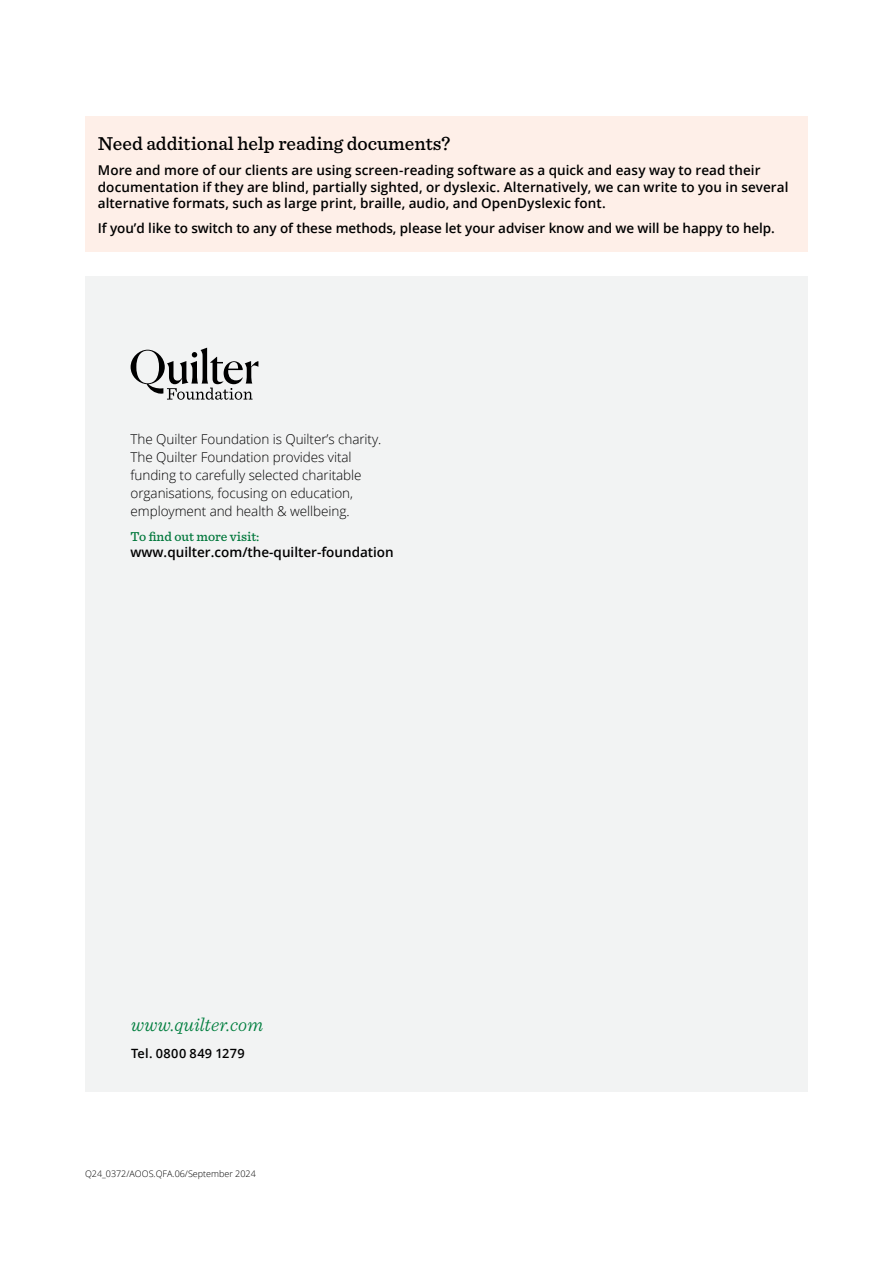
<style>
.page{position:relative;width:893px;height:1263px;background:#fff}
.page>*{position:absolute;margin:0;border:0;box-sizing:border-box;transform-origin:0 0}
.t1{font:500 19.5px "Sentinel";color:#000}
.t2{font:italic 300 19.5px "Sentinel";color:#007e3e}
.t3{font:600 13.5px/16.5px "Open Sans";letter-spacing:.005em;color:#000}
.t4{font:300 13.5px/18px "Open Sans";letter-spacing:-.005em;color:#000}
.t5{font:500 13.5px "Sentinel";color:#007e3e}
.t6{font:600 12.75px "Open Sans";letter-spacing:.02em;color:#000}
.t7{font:300 9px "Open Sans";color:#000}
</style>
<div class="page">
<div style="left:85px;top:276px;width:723px;height:816px;background:#f2f3f3"></div>
<div style="left:85px;top:116px;width:723px;height:136px;background:#feefe8"></div>
<h1 class="t1" style="left:98px;top:129px;width:354px">Need additional help reading documents?</h1>
<p class="t3" style="left:98px;top:162px;width:692px">More and more of our clients are using screen-reading software as a quick and easy way to read their documentation if they are blind, partially sighted, or dyslexic. Alternatively, we can write to you in several alternative formats, such as large print, braille, audio, and OpenDyslexic font.</p>
<p class="t3" style="left:98px;top:220px;width:679px">If you’d like to switch to any of these methods, please let your adviser know and we will be happy to help.</p>
<p class="t4" style="left:131px;top:430px;width:252px">The Quilter Foundation is Quilter’s charity.<br>The Quilter Foundation provides vital funding to carefully selected charitable organisations, focusing on education, employment and health &amp; wellbeing.</p>
<p class="t5" style="left:131px;top:526px;width:130px">To find out more visit:</p>
<p class="t3" style="left:131px;top:543px;width:265px">www.quilter.com/the-quilter-foundation</p>
<h1 class="t2" style="left:131px;top:1010px;width:133px">www.quilter.com</h1>
<p class="t6" style="left:131px;top:1045px;width:115px">Tel. 0800 849 1279</p>
<p class="t7" style="left:85px;top:1167px;width:172px">Q24_0372/AOOS.QFA.06/September 2024</p>
</div>
